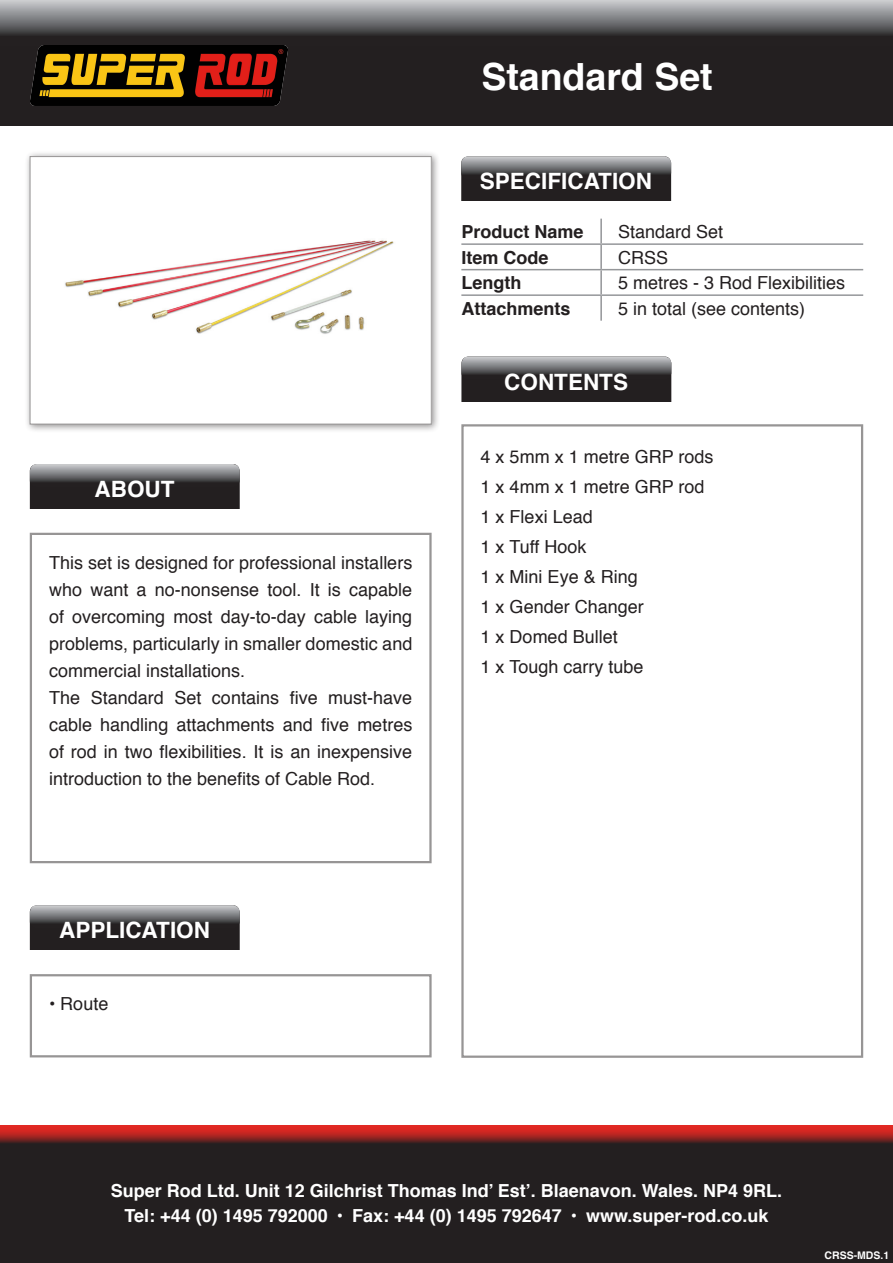
<style>
.page{position:relative;width:893px;height:1263px;background:#fff}
.page>*{position:absolute;margin:0;border:0;box-sizing:border-box;transform-origin:0 0}
.t1{font:700 37.5px "Helvetica";color:#fff}
.t2{font:700 22.5px "Helvetica";color:#fff}
.t3{font:18px/27px "Helvetica";color:#231f20;text-align:justify}
.t4{font:700 18px "Helvetica";color:#fff}
.t5{font:700 18px "Helvetica";color:#231f20}
.t6{font:700 10.5px "Helvetica";color:#fff}
</style>
<div class="page">
<div style="left:461px;top:356px;width:210px;height:65px;background:#231f20;border-radius:7px"></div>
<svg style="left:461px;top:356px;width:210px;height:24px"></svg>
<div style="left:454px;top:402px;width:224px;height:26px;background:#fff"></div>
<div style="left:461px;top:156px;width:210px;height:64px;background:#231f20;border-radius:7px"></div>
<svg style="left:461px;top:156px;width:210px;height:24px"></svg>
<div style="left:454px;top:202px;width:223px;height:26px;background:#fff"></div>
<div style="left:0;top:1125px;width:893px;height:138px;background:#231f20"></div>
<svg style="left:0;top:1125px;width:893px;height:18px;background:#ac2521"></svg>
<div style="left:0;top:0;width:893px;height:126px;background:#231f20"></div>
<svg style="left:0;top:0;width:893px;height:35px;background:#828385"></svg>
<hr style="left:600px;top:219px;width:2px;height:24px;background:#939598">
<hr style="left:600px;top:245px;width:2px;height:24px;background:#939598">
<hr style="left:600px;top:270px;width:2px;height:24px;background:#939598">
<hr style="left:600px;top:296px;width:2px;height:25px;background:#939598">
<hr style="left:461px;top:243px;width:140px;height:2px;background:#95979a">
<hr style="left:601px;top:243px;width:262px;height:2px;background:#95979a">
<hr style="left:461px;top:269px;width:140px;height:1px;background:#95979a">
<hr style="left:601px;top:269px;width:262px;height:1px;background:#95979a">
<hr style="left:461px;top:294px;width:140px;height:2px;background:#95979a">
<hr style="left:601px;top:294px;width:262px;height:2px;background:#95979a">
<div style="left:461px;top:424px;width:402px;height:634px;border:2px solid #979595"></div>
<div style="left:30px;top:464px;width:210px;height:64px;background:#231f20;border-radius:7px"></div>
<svg style="left:30px;top:464px;width:210px;height:23px"></svg>
<div style="left:22px;top:509px;width:224px;height:27px;background:#fff"></div>
<div style="left:30px;top:533px;width:402px;height:330px;border:2px solid #979595"></div>
<div style="left:30px;top:905px;width:210px;height:64px;background:#231f20;border-radius:7px"></div>
<svg style="left:30px;top:905px;width:210px;height:23px"></svg>
<div style="left:22px;top:950px;width:224px;height:27px;background:#fff"></div>
<div style="left:30px;top:974px;width:402px;height:83px;border:2px solid #979595"></div>
<div style="left:24px;top:150px;width:416px;height:283px;background:#231f20;opacity:.5"></div>
<div style="left:30px;top:157px;width:401px;height:267px;background:#fff"></div>
<img style="left:65px;top:240px;width:329px;height:94px">
<div style="left:30px;top:156px;width:402px;height:268px;border:1px solid #979595"></div>
<img style="left:31px;top:45px;width:256px;height:60px">
<p class="t1" style="left:481px;top:46px;width:233px">Standard Set</p>
<p class="t2" style="left:480px;top:163px;width:174px">SPECIFICATION</p>
<p class="t5" style="left:461px;top:217px;width:124px">Product Name</p>
<p class="t3" style="left:618px;top:219px;width:107px">Standard Set</p>
<p class="t5" style="left:461px;top:243px;width:89px">Item Code</p>
<p class="t3" style="left:618px;top:244px;width:52px">CRSS</p>
<p class="t5" style="left:461px;top:268px;width:61px">Length</p>
<p class="t3" style="left:618px;top:270px;width:229px">5 metres - 3 Rod Flexibilities</p>
<p class="t5" style="left:461px;top:294px;width:111px">Attachments</p>
<p class="t3" style="left:618px;top:295px;width:189px">5 in total (see contents)</p>
<p class="t2" style="left:95px;top:471px;width:81px">ABOUT</p>
<p class="t3" style="left:49px;top:549px;width:365px">This set is designed for professional installers who want a no-nonsense tool. It is capable of overcoming most day-to-day cable laying problems, particularly in smaller domestic and commercial installations.</p>
<p class="t3" style="left:49px;top:684px;width:365px">The Standard Set contains five must-have cable handling attachments and five metres of rod in two flexibilities. It is an inexpensive introduction to the benefits of Cable Rod.</p>
<p class="t2" style="left:59px;top:912px;width:152px">APPLICATION</p>
<p class="t3" style="left:49px;top:991px;width:61px">• Route</p>
<p class="t2" style="left:504px;top:363px;width:125px">CONTENTS</p>
<p class="t3" style="left:481px;top:444px;width:234px">4 x 5mm x 1 metre GRP rods</p>
<p class="t3" style="left:481px;top:474px;width:225px">1 x 4mm x 1 metre GRP rod</p>
<p class="t3" style="left:481px;top:504px;width:114px">1 x Flexi Lead</p>
<p class="t3" style="left:481px;top:534px;width:107px">1 x Tuff Hook</p>
<p class="t3" style="left:481px;top:564px;width:159px">1 x Mini Eye &amp; Ring</p>
<p class="t3" style="left:481px;top:594px;width:165px">1 x Gender Changer</p>
<p class="t3" style="left:481px;top:624px;width:139px">1 x Domed Bullet</p>
<p class="t3" style="left:481px;top:654px;width:164px">1 x Tough carry tube</p>
<p class="t4" style="left:111px;top:1176px;width:673px">Super Rod Ltd. Unit 12 Gilchrist Thomas Ind’ Est’. Blaenavon. Wales. NP4 9RL.</p>
<p class="t4" style="left:124px;top:1201px;width:645px">Tel: +44 (0) 1495 792000 • Fax: +44 (0) 1495 792647 • www.super-rod.co.uk</p>
<p class="t6" style="left:824px;top:1246px;width:66px">CRSS-MDS.1</p>
</div>
